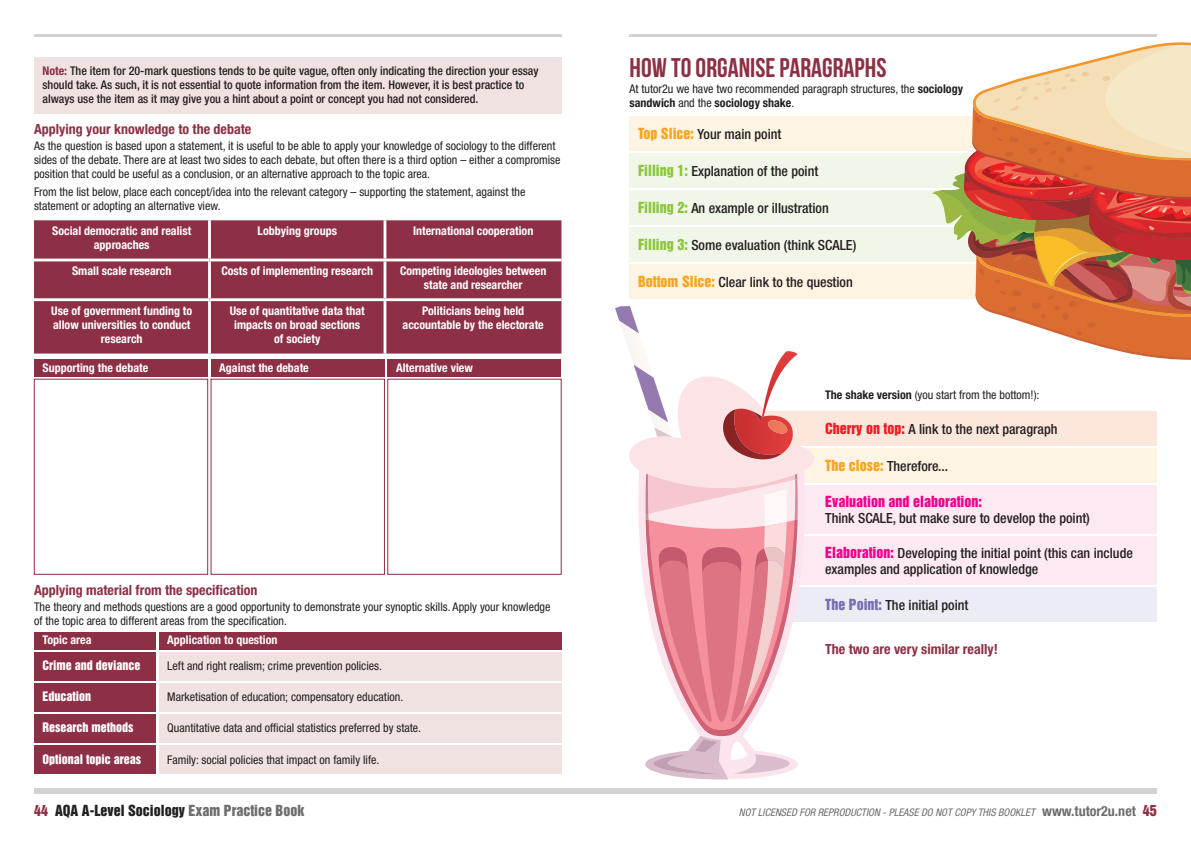
<style>
.page{position:relative;width:1191px;height:842px;background:#fff}
.page>*{position:absolute;margin:0;border:0;box-sizing:border-box;transform-origin:0 0}
.t1{font:700 27px "Bebas Neue";color:#8d2f45}
.t2{font:500 condensed 14px/16px "Helvetica Neue";color:#231f20}
.t3{font:700 condensed 14px "Helvetica Neue";color:#8d2f45}
.t4{font:14px "Helvetica Inserat";color:#231f20}
.t5{font:14px "Helvetica Inserat";color:#ed028c}
.t6{font:condensed 12px/14px "Helvetica Neue";color:#231f20}
.t7{font:700 condensed 12px/14px "Helvetica Neue";color:#fff;text-align:center}
.t8{font:500 condensed 12px/14px "Helvetica Neue";color:#231f20}
.t9{font:12px "Helvetica Inserat";color:#fff}
.t10{font:700 condensed 12px "Helvetica Neue";color:#231f20}
.t11{font:italic condensed 10.5px "Helvetica Neue";color:#6c6d70}
.s1{font-weight:700;color:#8d2f45}
.s2{font-weight:700}
.s3{font-weight:400}
.s4{font-family:"Helvetica Inserat";font-weight:400;font-stretch:normal;color:#f9a51b}
.s5{font-family:"Helvetica Inserat";font-weight:400;font-stretch:normal;color:#8bc63e}
.s6{font-family:"Helvetica Inserat";font-weight:400;font-stretch:normal;color:#ee1d23}
.s7{font-family:"Helvetica Inserat";font-weight:400;font-stretch:normal;color:#ed028c}
.s8{font-family:"Helvetica Inserat";font-weight:400;font-stretch:normal;color:#756fb3}
.s9{color:#8d2f45}
.s10{color:#6c6d70}
.s11{font-weight:700;font-style:normal;font-size:14px}
.s12{font-family:"Helvetica Inserat";font-style:normal;font-stretch:normal;font-size:14px;color:#8d2f45}
</style>
<div class="page">
<div style="left:595px;top:788px;width:562px;height:6px;background:#d1d2d4"></div>
<hr style="left:629px;top:34px;width:528px;height:3px;background:#d1d2d4">
<div style="left:34px;top:788px;width:561px;height:6px;background:#d1d2d4"></div>
<hr style="left:34px;top:34px;width:527px;height:3px;background:#d1d2d4">
<div style="left:34px;top:220px;width:527px;height:134px;background:#8d2f45"></div>
<hr style="left:208px;top:220px;width:3px;height:39px;background:#fff">
<hr style="left:383px;top:220px;width:3px;height:39px;background:#fff">
<hr style="left:34px;top:259px;width:175px;height:2px;background:#fff">
<hr style="left:209px;top:259px;width:176px;height:2px;background:#fff">
<hr style="left:208px;top:261px;width:3px;height:37px;background:#fff">
<hr style="left:385px;top:259px;width:176px;height:2px;background:#fff">
<hr style="left:383px;top:261px;width:3px;height:37px;background:#fff">
<hr style="left:34px;top:298px;width:175px;height:3px;background:#fff">
<hr style="left:209px;top:298px;width:176px;height:3px;background:#fff">
<hr style="left:208px;top:301px;width:3px;height:53px;background:#fff">
<hr style="left:385px;top:298px;width:176px;height:3px;background:#fff">
<hr style="left:383px;top:301px;width:3px;height:53px;background:#fff">
<div style="left:34px;top:57px;width:527px;height:56px;background:#efe2e0"></div>
<div style="left:34px;top:379px;width:174px;height:195px;border:1px solid #8d2f45"></div>
<div style="left:34px;top:359px;width:174px;height:17px;background:#8d2f45"></div>
<div style="left:211px;top:359px;width:174px;height:17px;background:#8d2f45"></div>
<div style="left:387px;top:359px;width:174px;height:17px;background:#8d2f45"></div>
<div style="left:34px;top:652px;width:122px;height:28px;background:#8d2f45"></div>
<div style="left:34px;top:683px;width:122px;height:28px;background:#8d2f45"></div>
<div style="left:34px;top:714px;width:122px;height:29px;background:#8d2f45"></div>
<div style="left:34px;top:746px;width:122px;height:28px;background:#8d2f45"></div>
<div style="left:159px;top:652px;width:402px;height:28px;background:#efe2e0"></div>
<div style="left:159px;top:683px;width:402px;height:28px;background:#efe2e0"></div>
<div style="left:159px;top:714px;width:402px;height:29px;background:#efe2e0"></div>
<div style="left:159px;top:746px;width:402px;height:28px;background:#efe2e0"></div>
<div style="left:34px;top:632px;width:122px;height:17px;background:#8d2f45"></div>
<div style="left:159px;top:632px;width:402px;height:17px;background:#8d2f45"></div>
<div style="left:629px;top:117px;width:389px;height:34px;background:#fef4e4"></div>
<div style="left:760px;top:412px;width:397px;height:34px;background:#fde7dc"></div>
<div style="left:760px;top:449px;width:397px;height:34px;background:#fef4e4"></div>
<div style="left:760px;top:485px;width:397px;height:49px;background:#fce9f1"></div>
<div style="left:760px;top:536px;width:397px;height:49px;background:#fce9f1"></div>
<div style="left:760px;top:587px;width:397px;height:34px;background:#ececf5"></div>
<div style="left:629px;top:154px;width:389px;height:34px;background:#f1f7e8"></div>
<div style="left:629px;top:191px;width:389px;height:34px;background:#f1f7e8"></div>
<div style="left:629px;top:227px;width:389px;height:34px;background:#f1f7e8"></div>
<div style="left:629px;top:264px;width:389px;height:34px;background:#fef4e4"></div>
<svg style="left:939px;top:42px;width:252px;height:318px"></svg>
<svg style="left:615px;top:306px;width:199px;height:473px"></svg>
<p class="t8" style="left:43px;top:63px;width:497px"><span class="s1">Note:</span> The item for 20-mark questions tends to be quite vague, often only indicating the direction your essay should take. As such, it is not essential to quote information from the item. However, it is best practice to always use the item as it may give you a hint about a point or concept you had not considered.</p>
<p class="t3" style="left:34px;top:121px;width:219px">Applying your knowledge to the debate</p>
<p class="t6" style="left:34px;top:139px;width:523px">As the question is based upon a statement, it is useful to be able to apply your knowledge of sociology to the different</p>
<p class="t6" style="left:34px;top:153px;width:528px">sides of the debate. There are at least two sides to each debate, but often there is a third option – either a compromise position that could be useful as a conclusion, or an alternative approach to the topic area.</p>
<p class="t6" style="left:34px;top:185px;width:493px">From the list below, place each concept/idea into the relevant category – supporting the statement, against the</p>
<p class="t6" style="left:34px;top:199px;width:188px">statement or adopting an alternative view.</p>
<p class="t7" style="left:52px;top:224px;width:141px">Social democratic and realist approaches</p>
<p class="t7" style="left:257px;top:224px;width:81px">Lobbying groups</p>
<p class="t7" style="left:413px;top:224px;width:122px">International cooperation</p>
<p class="t7" style="left:72px;top:264px;width:101px">Small scale research</p>
<p class="t7" style="left:221px;top:264px;width:153px">Costs of implementing research</p>
<p class="t7" style="left:400px;top:263px;width:148px;line-height:14.4px">Competing ideologies between state and researcher</p>
<p class="t7" style="left:51px;top:303px;width:142px">Use of government funding to allow universities to conduct research</p>
<p class="t7" style="left:230px;top:303px;width:136px">Use of quantitative data that impacts on broad sections</p>
<p class="t7" style="left:422px;top:303px;width:104px">Politicians being held</p>
<p class="t7" style="left:402px;top:317px;width:143px">accountable by the electorate</p>
<p class="t7" style="left:274px;top:331px;width:48px">of society</p>
<p class="t7" style="left:43px;top:360px;width:107px">Supporting the debate</p>
<p class="t7" style="left:219px;top:360px;width:91px">Against the debate</p>
<p class="t7" style="left:396px;top:360px;width:78px">Alternative view</p>
<p class="t3" style="left:34px;top:582px;width:225px">Applying material from the specification</p>
<p class="t6" style="left:34px;top:600px;width:518px">The theory and methods questions are a good opportunity to demonstrate your synoptic skills. Apply your knowledge of the topic area to different areas from the specification.</p>
<p class="t7" style="left:43px;top:633px;width:51px">Topic area</p>
<p class="t9" style="left:43px;top:658px;width:100px">Crime and deviance</p>
<p class="t9" style="left:43px;top:689px;width:50px">Education</p>
<p class="t9" style="left:43px;top:720px;width:92px">Research methods</p>
<p class="t9" style="left:43px;top:752px;width:100px">Optional topic areas</p>
<p class="t7" style="left:167px;top:633px;width:112px">Application to question</p>
<p class="t6" style="left:167px;top:659px;width:216px">Left and right realism; crime prevention policies.</p>
<p class="t6" style="left:167px;top:690px;width:237px">Marketisation of education; compensatory education.</p>
<p class="t6" style="left:167px;top:721px;width:255px">Quantitative data and official statistics preferred by state.</p>
<p class="t6" style="left:167px;top:752px;width:213px">Family: social policies that impact on family life.</p>
<p class="t1" style="left:629px;top:53px;width:258px">HOW TO ORGANISE PARAGRAPHS</p>
<p class="t6" style="left:629px;top:82px;width:335px">At tutor2u we have two recommended paragraph structures, the <span class="s2">sociology</span></p>
<p class="t10" style="left:629px;top:95px;width:166px">sandwich <span class="s3">and the</span> sociology shake<span class="s3">.</span></p>
<p class="t2" style="left:638px;top:126px;width:145px"><span class="s4">Top Slice:</span> Your main point</p>
<p class="t2" style="left:638px;top:163px;width:182px"><span class="s5">Filling 1:</span> Explanation of the point</p>
<p class="t2" style="left:638px;top:200px;width:192px"><span class="s5">Filling 2:</span> An example or illustration</p>
<p class="t2" style="left:638px;top:237px;width:220px"><span class="s5">Filling 3:</span> Some evaluation (think SCALE)</p>
<p class="t2" style="left:638px;top:274px;width:216px"><span class="s4">Bottom Slice:</span> Clear link to the question</p>
<p class="t6" style="left:825px;top:387px;width:216px"><span class="s2">The shake version</span> (you start from the bottom!):</p>
<p class="t2" style="left:825px;top:421px;width:234px"><span class="s6">Cherry on top:</span> A link to the next paragraph</p>
<p class="t2" style="left:825px;top:458px;width:125px"><span class="s4">The close:</span> Therefore...</p>
<p class="t5" style="left:825px;top:493px;width:158px">Evaluation and elaboration:</p>
<p class="t2" style="left:825px;top:510px;width:266px">Think SCALE, but make sure to develop the point)</p>
<p class="t2" style="left:825px;top:545px;width:309px"><span class="s7">Elaboration:</span> Developing the initial point (this can include examples and application of knowledge</p>
<p class="t2" style="left:825px;top:597px;width:145px"><span class="s8">The Point:</span> The initial point</p>
<p class="t3" style="left:825px;top:641px;width:174px">The two are very similar really!</p>
<p class="t4" style="left:34px;top:802px;width:272px"><span class="s9">44</span> AQA A-Level Sociology <span class="s10">Exam Practice Book</span></p>
<p class="t11" style="left:739px;top:806px;width:419px">NOT LICENSED FOR REPRODUCTION - PLEASE DO NOT COPY THIS BOOKLET <span class="s11">www.tutor2u.net</span> <span class="s12">45</span></p>
</div>
